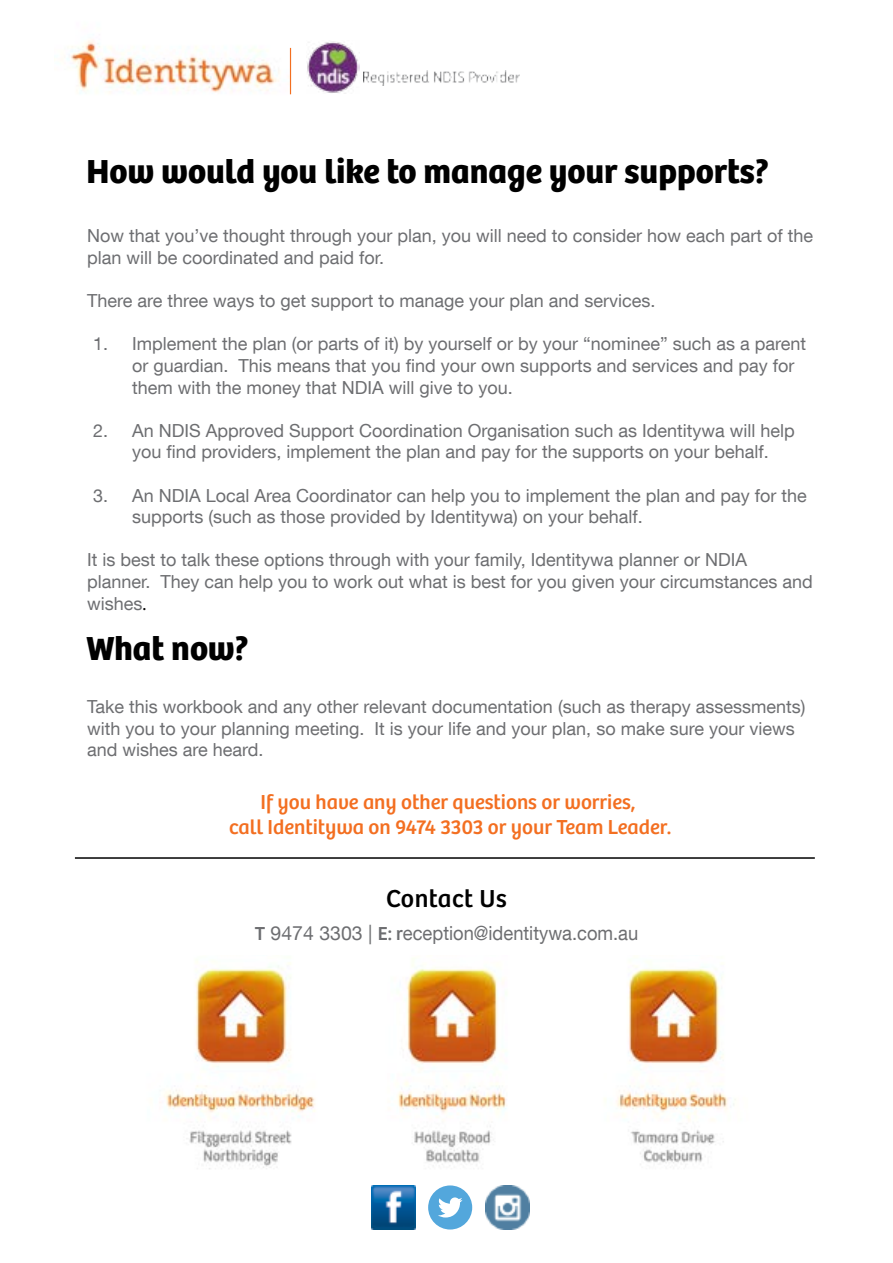
<style>
.page{position:relative;width:893px;height:1263px;background:#fff}
.page>*{position:absolute;margin:0;border:0;box-sizing:border-box;transform-origin:0 0}
.t1{font:700 34.5px "Bree";color:#000}
.t2{font:25.5px "Bree";letter-spacing:.02em;color:#000}
.t3{font:21px/25.5px "Bree";color:#f36f21;text-align:center}
.t4{font:19.5px "Helvetica Neue LT Com";color:#6d6e71}
.t5{font:18px/21.6px "Helvetica Neue LT Com";color:#6d6e71}
.s1{font-family:"Myriad Pro";color:#000}
.s2{font-family:"Bree"}
</style>
<div class="page">
<img style="left:164px;top:958px;width:572px;height:211px">
<img style="left:485px;top:1185px;width:44px;height:44px">
<div style="left:428px;top:1185px;width:44px;height:44px;background:#53a7dc;border-radius:50%"></div>
<svg style="left:438px;top:1197px;width:24px;height:20px"></svg>
<img style="left:371px;top:1185px;width:44px;height:44px">
<img style="left:67px;top:40px;width:224px;height:55px">
<img style="left:364px;top:71px;width:155px;height:15px">
<img style="left:307px;top:41px;width:52px;height:53px">
<hr style="left:290px;top:48px;width:1px;height:46px;background:#f36f21">
<hr style="left:75px;top:857px;width:740px;height:2px;background:#000">
<h1 class="t1" style="left:86px;top:150px;width:684px">How would you like to manage your supports?</h1>
<p class="t5" style="left:87px;top:225px;width:727px">Now that you’ve thought through your plan, you will need to consider how each part of the plan will be coordinated and paid for.</p>
<p class="t5" style="left:87px;top:290px;width:570px">There are three ways to get support to manage your plan and services.</p>
<p class="t5" style="left:132px;top:333px;width:675px;text-indent:-39px">1. Implement the plan (or parts of it) by yourself or by your “nominee” such as a parent or guardian. This means that you find your own supports and services and pay for them with the money that NDIA will give to you.</p>
<p class="t5" style="left:132px;top:419px;width:664px;text-indent:-39px">2. An NDIS Approved Support Coordination Organisation such as Identitywa will help you find providers, implement the plan and pay for the supports on your behalf.</p>
<p class="t5" style="left:132px;top:484px;width:676px;text-indent:-39px">3. An NDIA Local Area Coordinator can help you to implement the plan and pay for the supports (such as those provided by Identitywa) on your behalf.</p>
<p class="t5" style="left:87px;top:549px;width:727px">It is best to talk these options through with your family, Identitywa planner or NDIA planner. They can help you to work out what is best for you given your circumstances and wishes<span class="s1">.</span></p>
<h1 class="t1" style="left:86px;top:627px;width:164px">What now?</h1>
<p class="t5" style="left:87px;top:695px;width:720px">Take this workbook and any other relevant documentation (such as therapy assessments) with you to your planning meeting. It is your life and your plan, so make sure your views and wishes are heard.</p>
<p class="t3" style="left:229px;top:789px;width:443px">If you have any other questions or worries,<br>call Identitywa on 9474 3303 or your Team Leader.</p>
<h2 class="t2" style="left:386px;top:883px;width:122px">Contact Us</h2>
<p class="t4" style="left:255px;top:921px;width:385px"><span class="s2">T</span> 9474 3303 | <span class="s2">E: r</span>eception@identitywa.com.au</p>
</div>
